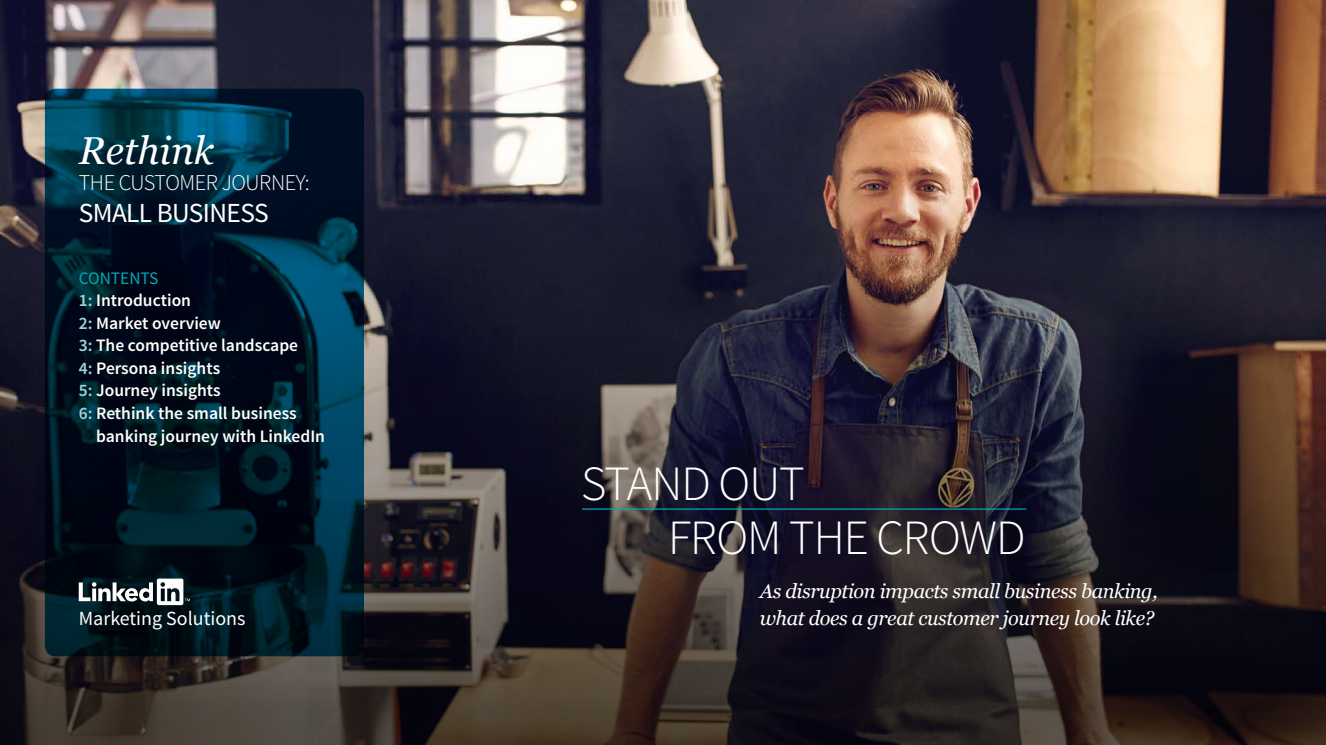
<style>
.page{position:relative;width:1326px;height:745px;background:#fff}
.page>*{position:absolute;margin:0;border:0;box-sizing:border-box;transform-origin:0 0}
.t1{font:300 49.12px/54.6px "Source Sans Pro";letter-spacing:-.02em;color:#fff}
.t2{font:italic 38.75px "Georgia";color:#fff}
.t3{font:27.5px "Source Sans Pro";letter-spacing:-.02em;color:#fff}
.t4{font:300 22.5px "Source Sans Pro";letter-spacing:-.02em;color:#fff}
.t5{font:italic 20px/27.5px "Georgia";letter-spacing:-.02em;color:#fff}
.t6{font:20px "Source Sans Pro";color:#fff}
.t7{font:600 17.5px "Source Sans Pro";color:#fff}
.t8{font:17.5px "Source Sans Pro";color:#00a8b5}
.s1{color:#9cd4dc}
</style>
<div class="page">
<img style="left:0;top:0;width:1325px;height:144px">
<img style="left:0;top:144px;width:1325px;height:600px">
<svg style="left:45px;top:89px;width:319px;height:567px;background:#001c2c"></svg>
<svg style="left:79px;top:578px;width:111px;height:26px"></svg>
<hr style="left:582px;top:508px;width:444px;height:1px;background:#00a8b5">
<h2 class="t2" style="left:79px;top:122px;width:137px">Rethink</h2>
<p class="t4" style="left:79px;top:169px;width:233px">THE CUSTOMER JOURNEY:</p>
<h3 class="t3" style="left:79px;top:195px;width:191px">SMALL BUSINESS</h3>
<p class="t8" style="left:79px;top:267px;width:81px">CONTENTS</p>
<p class="t7" style="left:79px;top:289px;width:114px"><span class="s1">1:</span> Introduction</p>
<p class="t7" style="left:79px;top:312px;width:144px"><span class="s1">2:</span> Market overview</p>
<p class="t7" style="left:79px;top:334px;width:221px"><span class="s1">3:</span> The competitive landscape</p>
<p class="t7" style="left:79px;top:357px;width:143px"><span class="s1">4:</span> Persona insights</p>
<p class="t7" style="left:79px;top:379px;width:143px"><span class="s1">5:</span> Journey insights</p>
<p class="t7" style="left:79px;top:402px;width:219px"><span class="s1">6:</span> Rethink the small business</p>
<p class="t7" style="left:96px;top:424px;width:230px">banking journey with LinkedIn</p>
<p class="t6" style="left:79px;top:605px;width:168px">Marketing Solutions</p>
<h1 class="t1" style="left:668px;top:456px;width:359px;text-indent:-87px">STAND OUT<br>FROM THE CROWD</h1>
<p class="t5" style="left:759px;top:575px;width:399px">As disruption impacts small business banking, what does a great customer journey look like?</p>
</div>
